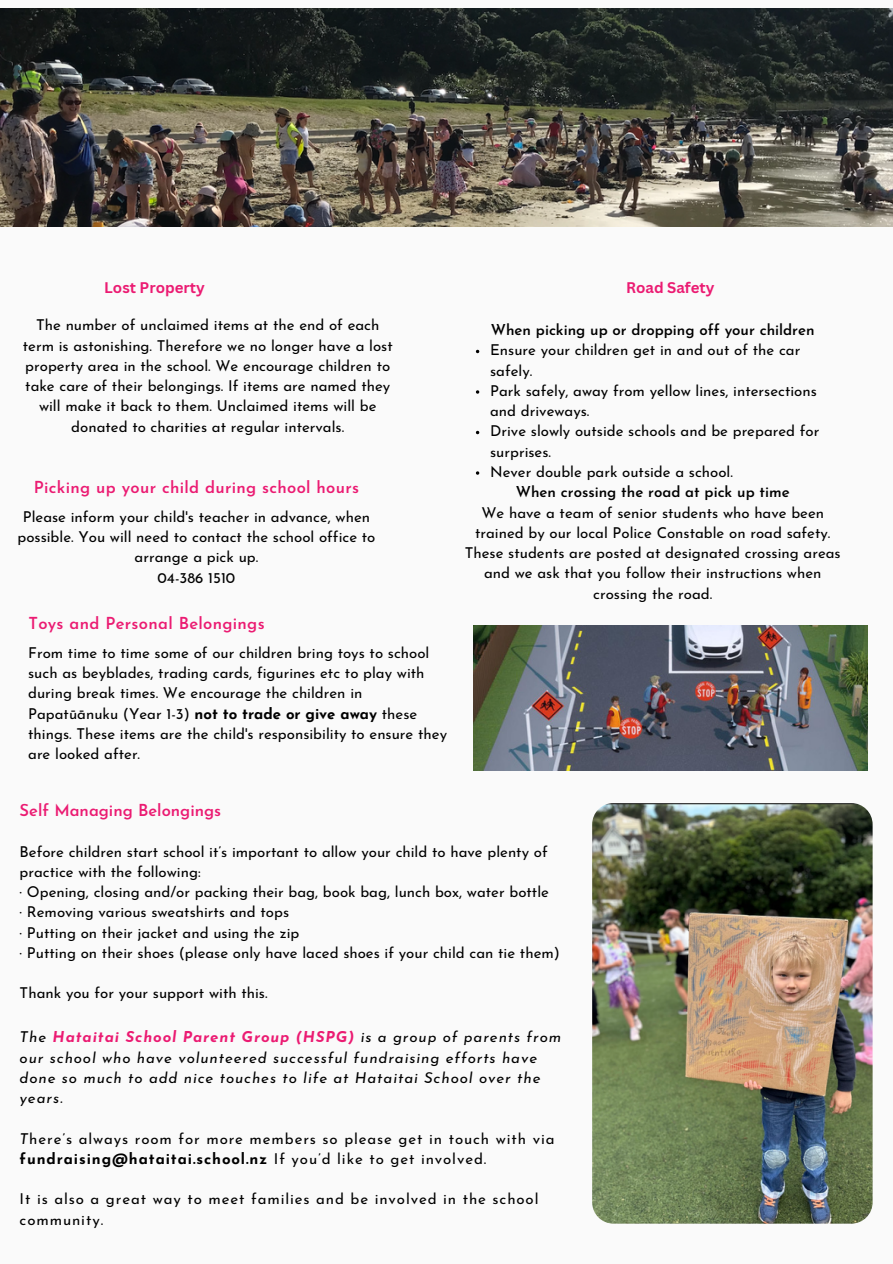
<style>
.page{position:relative;width:893px;height:1264px;background:#fff}
.page>*{position:absolute;margin:0;border:0;box-sizing:border-box;transform-origin:0 0}
.t1{font:600 16.5px "Josefin Sans";letter-spacing:.02em;color:#eb1b72}
.t2{font:600 16.5px "Josefin Sans";color:#eb1b72}
.t3{font:15px/20.2px "Josefin Sans";color:#000}
.t4{font:15px/20.2px "Josefin Sans";letter-spacing:.06em;color:#000}
.t5{font:italic 15px/20.2px "Josefin Sans";letter-spacing:.06em;color:#000}
.t6{font:600 15px "Josefin Sans";color:#000}
.t7{font:700 15px "Canva Sans";color:#eb1b72}
.s1{font-weight:700}
.s2{font-weight:700;color:#eb1b72}
.s3{font-style:italic}
</style>
<div class="page">
<div style="left:0;top:0;width:892px;height:1263px;background:#fafafa"></div>
<img style="left:473px;top:625px;width:394px;height:145px">
<img style="left:592px;top:803px;width:280px;height:420px;border-radius:21px">
<img style="left:0;top:9px;width:892px;height:217px">
<p class="t7" style="left:104px;top:277px;width:102px">Lost Property</p>
<p class="t7" style="left:626px;top:277px;width:90px">Road Safety</p>
<h1 class="t3" style="left:23px;top:316px;width:371px;text-align:center">The number of unclaimed items at the end of each term is astonishing. Therefore we no longer have a lost property area in the school. We encourage children to take care of their belongings. If items are named they will make it back to them. Unclaimed items will be donated to charities at regular intervals.</h1>
<p class="t6" style="left:491px;top:324px;width:325px">When picking up or dropping off your children</p>
<p class="t3" style="left:490px;top:341px;width:311px">Ensure your children get in and out of the car safely.</p>
<h1 class="t3" style="left:490px;top:382px;width:328px">Park safely, away from yellow lines, intersections and driveways.</h1>
<p class="t3" style="left:490px;top:422px;width:331px">Drive slowly outside schools and be prepared for surprises.</p>
<h1 class="t3" style="left:490px;top:463px;width:244px">Never double park outside a school.</h1>
<h1 class="t6" style="left:516px;top:486px;width:275px">When crossing the road at pick up time</h1>
<p class="t3" style="left:465px;top:503px;width:377px;text-align:center">We have a team of senior students who have been trained by our local Police Constable on road safety.<br>These students are posted at designated crossing areas and we ask that you follow their instructions when crossing the road.</p>
<p class="t1" style="left:34px;top:481px;width:327px">Picking up your child during school hours</p>
<p class="t3" style="left:18px;top:508px;width:359px;text-align:center">Please inform your child's teacher in advance, when possible. You will need to contact the school office to arrange a pick up.</p>
<p class="t3" style="left:158px;top:569px;width:79px">04-386 1510</p>
<h1 class="t1" style="left:28px;top:616px;width:238px">Toys and Personal Belongings</h1>
<p class="t3" style="left:28px;top:644px;width:420px">From time to time some of our children bring toys to school such as beyblades, trading cards, figurines etc to play with during break times. We encourage the children in Papatūānuku (Year 1-3) <span class="s1">not to trade or give away</span> these things. These items are the child's responsibility to ensure they are looked after.</p>
<p class="t2" style="left:20px;top:803px;width:203px">Self Managing Belongings</p>
<p class="t3" style="left:20px;top:842px;width:529px">Before children start school it’s important to allow your child to have plenty of practice with the following:</p>
<p class="t3" style="left:20px;top:883px;width:530px">· Opening, closing and/or packing their bag, book bag, lunch box, water bottle</p>
<p class="t3" style="left:20px;top:903px;width:271px">· Removing various sweatshirts and tops</p>
<p class="t3" style="left:20px;top:923px;width:281px">· Putting on their jacket and using the zip</p>
<p class="t3" style="left:20px;top:944px;width:541px">· Putting on their shoes (please only have laced shoes if your child can tie them)</p>
<p class="t3" style="left:20px;top:984px;width:249px">Thank you for your support with this.</p>
<p class="t5" style="left:20px;top:1028px;width:543px">The <span class="s2">Hataitai School Parent Group (HSPG)</span> is a group of parents from our school who have volunteered successful fundraising efforts have done so much to add nice touches to life at Hataitai School over the years.</p>
<p class="t4" style="left:20px;top:1129px;width:536px"><span class="s3">T</span>here’s always room for more members so please get in touch with via <span class="s1">fundraising@hataitai.school.nz</span> If you’d like to get involved.</p>
<p class="t4" style="left:20px;top:1190px;width:520px">It is also a great way to meet families and be involved in the school community.</p>
</div>
